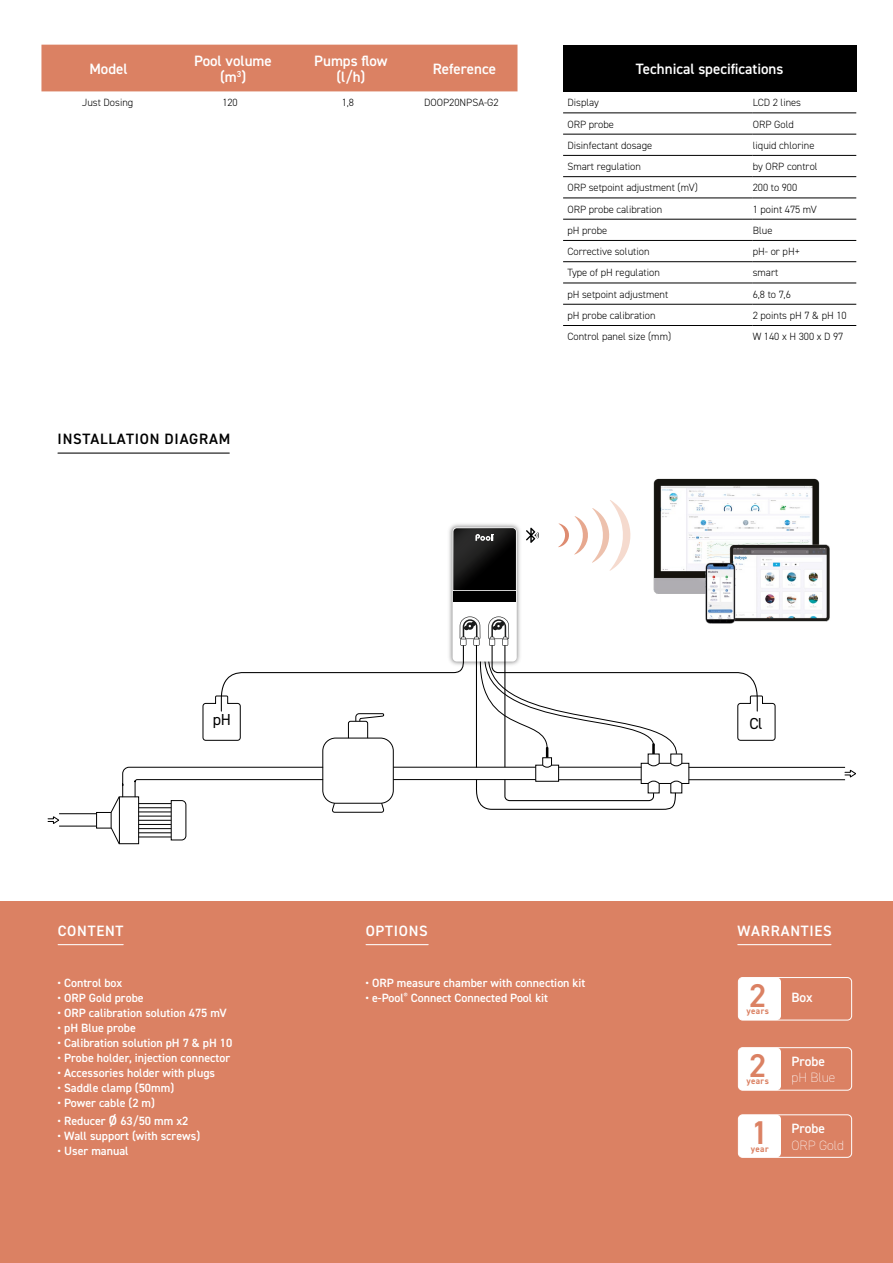
<style>
.page{position:relative;width:893px;height:1263px;background:#fff}
.page>*{position:absolute;margin:0;border:0;box-sizing:border-box;transform-origin:0 0}
.t1{font:600 33px "DIN2014";color:#db8163}
.t2{font:15.9px "DIN2014";color:#000}
.t3{font:600 15px/16.5px "DIN2014";color:#fff;text-align:center}
.t4{font:600 15px "DIN2014";letter-spacing:.05em;color:#fff}
.t5{font:600 15px "DIN2014";letter-spacing:.05em;color:#000}
.t6{font:600 13.5px "DIN2014";color:#fff}
.t7{font:200 13.5px "DIN2014";color:#fff}
.t8{font:600 12px "DIN2014";color:#fff}
.t9{font:300 10.5px "DIN2014";color:#000}
.t10{font:700 9px "DIN2014";letter-spacing:.05em;color:#db8163}
.s1{font-size:13.5px}
</style>
<div class="page">
<div style="left:0;top:901px;width:893px;height:362px;background:#db8163"></div>
<div style="left:738px;top:1114px;width:114px;height:43px;border:1px solid #fff;border-radius:4px"></div>
<div style="left:738px;top:1047px;width:114px;height:43px;border:1px solid #fff;border-radius:4px"></div>
<div style="left:738px;top:977px;width:114px;height:43px;border:1px solid #fff;border-radius:4px"></div>
<div style="left:738px;top:1115px;width:43px;height:42px;background:#fff;border-radius:4px"></div>
<div style="left:738px;top:1048px;width:43px;height:42px;background:#fff;border-radius:4px"></div>
<div style="left:738px;top:977px;width:43px;height:43px;background:#fff;border-radius:4px"></div>
<div style="left:41px;top:45px;width:476px;height:46px;background:#db8163"></div>
<div style="left:563px;top:45px;width:293px;height:46px;background:#000"></div>
<hr style="left:563px;top:113px;width:190px;height:1px;background:#000">
<hr style="left:753px;top:113px;width:103px;height:1px;background:#000">
<hr style="left:563px;top:134px;width:190px;height:1px;background:#000">
<hr style="left:753px;top:134px;width:103px;height:1px;background:#000">
<hr style="left:563px;top:155px;width:190px;height:1px;background:#000">
<hr style="left:753px;top:155px;width:103px;height:1px;background:#000">
<hr style="left:563px;top:176px;width:190px;height:1px;background:#000">
<hr style="left:753px;top:176px;width:103px;height:1px;background:#000">
<hr style="left:563px;top:198px;width:190px;height:1px;background:#000">
<hr style="left:753px;top:198px;width:103px;height:1px;background:#000">
<hr style="left:563px;top:219px;width:190px;height:1px;background:#000">
<hr style="left:753px;top:219px;width:103px;height:1px;background:#000">
<hr style="left:563px;top:240px;width:190px;height:1px;background:#000">
<hr style="left:753px;top:240px;width:103px;height:1px;background:#000">
<hr style="left:563px;top:261px;width:190px;height:1px;background:#000">
<hr style="left:753px;top:261px;width:103px;height:1px;background:#000">
<hr style="left:563px;top:283px;width:190px;height:1px;background:#000">
<hr style="left:753px;top:283px;width:103px;height:1px;background:#000">
<hr style="left:563px;top:304px;width:190px;height:1px;background:#000">
<hr style="left:753px;top:304px;width:103px;height:1px;background:#000">
<hr style="left:563px;top:325px;width:190px;height:1px;background:#000">
<hr style="left:753px;top:325px;width:103px;height:1px;background:#000">
<hr style="left:689px;top:767px;width:156px;height:1px;background:#000">
<hr style="left:689px;top:779px;width:156px;height:1px;background:#000">
<hr style="left:59px;top:813px;width:37px;height:1px;background:#000">
<hr style="left:59px;top:826px;width:37px;height:1px;background:#000">
<div style="left:96px;top:812px;width:16px;height:16px;border:1px solid #000"></div>
<svg style="left:48px;top:816px;width:11px;height:8px"></svg>
<svg style="left:845px;top:770px;width:11px;height:7px"></svg>
<img style="left:449px;top:524px;width:71px;height:78px">
<div style="left:453px;top:527px;width:64px;height:134px;background:linear-gradient(to right,#000,#000);border-radius:4px"></div>
<div style="left:453px;top:591px;width:63px;height:10px;background:#000"></div>
<svg style="left:453px;top:528px;width:63px;height:62px"></svg>
<svg style="left:110px;top:602px;width:666px;height:243px"></svg>
<svg style="left:526px;top:528px;width:13px;height:15px"></svg>
<img style="left:637px;top:478px;width:193px;height:153px">
<svg style="left:558px;top:500px;width:73px;height:71px"></svg>
<hr style="left:58px;top:944px;width:65px;height:1px;background:#fff">
<hr style="left:58px;top:453px;width:171px;height:1px;background:#000">
<hr style="left:738px;top:944px;width:93px;height:1px;background:#fff">
<hr style="left:366px;top:944px;width:62px;height:1px;background:#fff">
<h3 class="t3" style="left:89px;top:60px;width:40px">Model</h3>
<h3 class="t3" style="left:194px;top:52px;width:79px">Pool volume (m<sup>3</sup>)</h3>
<h3 class="t3" style="left:314px;top:52px;width:75px">Pumps flow (l/h)</h3>
<h3 class="t3" style="left:433px;top:60px;width:65px">Reference</h3>
<p class="t9" style="left:82px;top:96px;width:53px">Just Dosing</p>
<p class="t9" style="left:222px;top:96px;width:17px">120</p>
<p class="t9" style="left:342px;top:96px;width:14px">1,8</p>
<p class="t9" style="left:424px;top:96px;width:76px">DOOP20NPSA-G2</p>
<h3 class="t5" style="left:58px;top:429px;width:174px">INSTALLATION DIAGRAM</h3>
<h3 class="t3" style="left:636px;top:60px;width:149px">Technical specif ications</h3>
<p class="t9" style="left:567px;top:96px;width:33px">Display</p>
<p class="t9" style="left:753px;top:96px;width:50px">LCD 2 lines</p>
<p class="t9" style="left:567px;top:118px;width:48px">ORP probe</p>
<p class="t9" style="left:753px;top:118px;width:43px">ORP Gold</p>
<p class="t9" style="left:567px;top:139px;width:86px">Disinfectant dosage</p>
<p class="t9" style="left:753px;top:139px;width:63px">liquid chlorine</p>
<p class="t9" style="left:567px;top:160px;width:75px">Smart regulation</p>
<p class="t9" style="left:753px;top:160px;width:66px">by ORP control</p>
<p class="t9" style="left:567px;top:181px;width:132px">ORP setpoint adjustment (mV)</p>
<p class="t9" style="left:753px;top:181px;width:46px">200 to 900</p>
<p class="t9" style="left:567px;top:203px;width:96px">ORP probe calibration</p>
<p class="t9" style="left:753px;top:203px;width:66px">1 point 475 mV</p>
<p class="t9" style="left:567px;top:224px;width:41px">pH probe</p>
<p class="t9" style="left:753px;top:224px;width:21px">Blue</p>
<p class="t9" style="left:567px;top:245px;width:84px">Corrective solution</p>
<p class="t9" style="left:753px;top:245px;width:49px">pH- or pH+</p>
<p class="t9" style="left:567px;top:266px;width:94px">Type of pH regulation</p>
<p class="t9" style="left:753px;top:266px;width:27px">smart</p>
<p class="t9" style="left:567px;top:288px;width:102px">pH setpoint adjustment</p>
<p class="t9" style="left:753px;top:288px;width:40px">6,8 to 7,6</p>
<p class="t9" style="left:567px;top:309px;width:90px">pH probe calibration</p>
<p class="t9" style="left:753px;top:309px;width:95px">2 points pH 7 &amp; pH 10</p>
<p class="t9" style="left:567px;top:330px;width:105px">Control panel size (mm)</p>
<p class="t9" style="left:753px;top:330px;width:92px">W 140 x H 300 x D 97</p>
<h3 class="t4" style="left:58px;top:920px;width:67px">CONTENT</h3>
<h2 class="t2" style="left:213px;top:710px;width:20px">pH</h2>
<h2 class="t2" style="left:749px;top:713px;width:15px">Cl</h2>
<h3 class="t4" style="left:366px;top:920px;width:64px">OPTIONS</h3>
<h3 class="t4" style="left:737px;top:920px;width:96px">WARRANTIES</h3>
<p class="t8" style="left:58px;top:974px;width:66px">• Control box</p>
<p class="t8" style="left:58px;top:989px;width:88px">• ORP Gold probe</p>
<p class="t8" style="left:58px;top:1004px;width:171px">• ORP calibration solution 475 mV</p>
<p class="t8" style="left:58px;top:1019px;width:80px">• pH Blue probe</p>
<p class="t8" style="left:58px;top:1034px;width:176px">• Calibration solution pH 7 &amp; pH 10</p>
<p class="t8" style="left:58px;top:1049px;width:174px">• Probe holder, injection connector</p>
<p class="t8" style="left:58px;top:1064px;width:159px">• Accessories holder with plugs</p>
<p class="t8" style="left:58px;top:1079px;width:118px">• Saddle clamp (50mm)</p>
<p class="t8" style="left:58px;top:1094px;width:99px">• Power cable (2 m)</p>
<p class="t8" style="left:58px;top:1112px;width:132px">• Reducer <span class="s1">Ø</span> 63/50 mm x2</p>
<p class="t8" style="left:58px;top:1127px;width:144px">• Wall support (with screws)</p>
<p class="t8" style="left:58px;top:1142px;width:73px">• User manual</p>
<p class="t8" style="left:365px;top:974px;width:221px">• ORP measure chamber with connection kit</p>
<p class="t8" style="left:365px;top:989px;width:184px">• e-Pool<sup>®</sup> Connect Connected Pool kit</p>
<h1 class="t1" style="left:749px;top:973px;width:19px">2</h1>
<p class="t10" style="left:746px;top:1005px;width:24px">years</p>
<h1 class="t1" style="left:749px;top:1044px;width:19px">2</h1>
<p class="t10" style="left:746px;top:1075px;width:24px">years</p>
<h1 class="t1" style="left:751px;top:1111px;width:19px">1</h1>
<p class="t10" style="left:751px;top:1142px;width:19px">year</p>
<p class="t6" style="left:791px;top:988px;width:23px">Box</p>
<p class="t6" style="left:791px;top:1052px;width:35px">Probe</p>
<p class="t7" style="left:791px;top:1069px;width:45px">pH Blue</p>
<p class="t6" style="left:791px;top:1119px;width:35px">Probe</p>
<p class="t7" style="left:791px;top:1137px;width:54px">ORP Gold</p>
</div>
